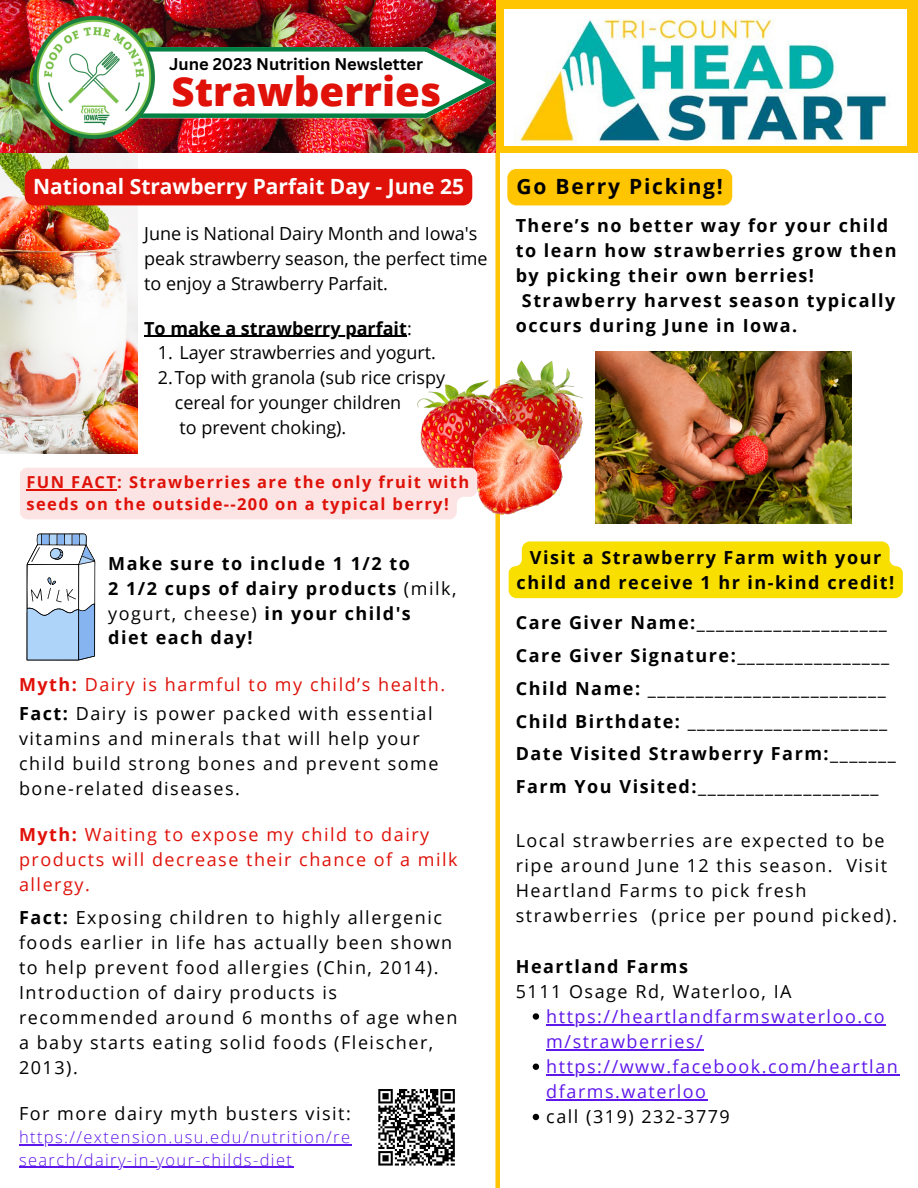
<style>
.page{position:relative;width:918px;height:1188px;background:#fff}
.page>*{position:absolute;margin:0;border:0;box-sizing:border-box;transform-origin:0 0}
.t1{font:800 40.2px "Open Sans";color:#df1109}
.t2{font:700 21px "Open Sans";color:#fff}
.t3{font:700 21px "Open Sans";letter-spacing:.085em;color:#000}
.t4{font:18px/25px "Open Sans";letter-spacing:.085em;color:#000}
.t5{font:700 18px/24.8px "Open Sans";letter-spacing:.085em;color:#000}
.t6{font:18px/24.8px "Open Sans";color:#000}
.t7{font:18px/25px "Open Sans";letter-spacing:.085em;color:#df1109}
.t8{font:18px/25.2px "Open Sans";letter-spacing:.085em;color:#5e17eb}
.t9{font:700 18px "Open Sans";color:#000}
.t10{font:700 16.5px "Open Sans";letter-spacing:.085em;color:#df1109}
.t11{font:300 16.5px/22.5px "Open Sans";letter-spacing:.085em;color:#5e17eb}
.t12{font:700 16.5px "Canva Sans";color:#000}
.s1{font-weight:400}
.s2{font-weight:700}
</style>
<div class="page">
<div style="left:0;top:0;width:918px;height:153px;background:#ffc501"></div>
<img style="left:504px;top:9px;width:403px;height:137px">
<div style="left:495px;top:141px;width:5px;height:1047px;background:#ffc501"></div>
<img style="left:0;top:0;width:495px;height:153px">
<svg style="left:155px;top:47px;width:341px;height:71px;background:#d7d8d2"></svg>
<img style="left:33px;top:17px;width:122px;height:121px">
<svg style="left:533px;top:1013px;width:6px;height:7px"></svg>
<hr style="left:546px;top:1024px;width:340px;height:2px;background:#5e17eb">
<hr style="left:546px;top:1049px;width:158px;height:2px;background:#5e17eb">
<svg style="left:533px;top:1064px;width:6px;height:6px"></svg>
<hr style="left:546px;top:1074px;width:353px;height:2px;background:#5e17eb">
<hr style="left:546px;top:1099px;width:162px;height:2px;background:#5e17eb">
<svg style="left:533px;top:1114px;width:6px;height:6px"></svg>
<img style="left:596px;top:352px;width:255px;height:172px">
<img style="left:0;top:153px;width:138px;height:301px">
<svg style="left:378px;top:1089px;width:77px;height:77px"></svg>
<img style="left:418px;top:361px;width:164px;height:154px">
<svg style="left:27px;top:534px;width:68px;height:126px"></svg>
<hr style="left:144px;top:336px;width:263px;height:1px;background:#000">
<div style="left:25px;top:169px;width:447px;height:36px;background:#df1109"></div>
<div style="left:507px;top:169px;width:225px;height:36px;background:#ffc501;border-radius:9px"></div>
<div style="left:509px;top:541px;width:394px;height:57px;background:#f8df00"></div>
<div style="left:20px;top:468px;width:457px;height:51px;background:#fbe4e3"></div>
<hr style="left:27px;top:489px;width:90px;height:1px;background:#df1109">
<hr style="left:19px;top:1144px;width:333px;height:1px;background:#5e17eb">
<hr style="left:19px;top:1167px;width:274px;height:1px;background:#5e17eb">
<p class="t12" style="left:169px;top:52px;width:256px">June 2023 Nutrition Newsletter</p>
<p class="t1" style="left:172px;top:63px;width:271px">Strawberries</p>
<p class="t2" style="left:33px;top:172px;width:432px">National Strawberry Parfait Day - June 25</p>
<p class="t3" style="left:517px;top:172px;width:208px">Go Berry Picking!</p>
<p class="t6" style="left:144px;top:221px;width:345px">June is National Dairy Month and Iowa's peak strawberry season, the perfect time to enjoy a Strawberry Parfait.</p>
<p class="t9" style="left:144px;top:315px;width:269px">To make a strawberry parfait<span class="s1">:</span></p>
<p class="t6" style="left:158px;top:340px;width:280px">1. Layer strawberries and yogurt.</p>
<p class="t6" style="left:175px;top:365px;width:272px;text-indent:-17px">2.Top with granola (sub rice crispy cereal for younger children<br>to prevent choking).</p>
<p class="t10" style="left:27px;top:470px;width:444px">FUN FACT: Strawberries are the only fruit with</p>
<p class="t10" style="left:27px;top:493px;width:424px">seeds on the outside--200 on a typical berry!</p>
<p class="t5" style="left:108px;top:551px;width:303px">Make sure to include 1 1/2 to</p>
<p class="t5" style="left:108px;top:576px;width:350px">2 1/2 cups of dairy products <span class="s1">(milk, yogurt, cheese)</span> in your child's<br>diet each day!</p>
<p class="t7" style="left:19px;top:672px;width:428px"><span class="s2">Myth:</span> Dairy is harmful to my child’s health.</p>
<p class="t4" style="left:19px;top:701px;width:421px"><span class="s2">Fact:</span> Dairy is power packed with essential vitamins and minerals that will help your child build strong bones and prevent some bone-related diseases.</p>
<p class="t7" style="left:19px;top:822px;width:440px"><span class="s2">Myth:</span> Waiting to expose my child to dairy products will decrease their chance of a milk allergy.</p>
<p class="t4" style="left:19px;top:905px;width:440px"><span class="s2">Fact:</span> Exposing children to highly allergenic foods earlier in life has actually been shown to help prevent food allergies (Chin, 2014).<br>Introduction of dairy products is recommended around 6 months of age when a baby starts eating solid foods (Fleischer, 2013).</p>
<p class="t4" style="left:19px;top:1100px;width:333px">For more dairy myth busters visit:</p>
<p class="t11" style="left:19px;top:1126px;width:333px">https://extension.usu.edu/nutrition/re search/dairy-in-your-childs-diet</p>
<p class="t5" style="left:516px;top:213px;width:374px">There’s no better way for your child</p>
<p class="t5" style="left:516px;top:238px;width:382px">to learn how strawberries grow then</p>
<p class="t5" style="left:516px;top:263px;width:300px">by picking their own berries!</p>
<p class="t5" style="left:522px;top:288px;width:375px">Strawberry harvest season typically</p>
<p class="t5" style="left:516px;top:313px;width:283px">occurs during June in Iowa.</p>
<p class="t5" style="left:530px;top:545px;width:353px">Visit a Strawberry Farm with your</p>
<p class="t5" style="left:517px;top:570px;width:379px">child and receive 1 hr in-kind credit!</p>
<p class="t4" style="left:516px;top:610px;width:373px"><span class="s2">Care Giver Name:</span>____________________</p>
<p class="t5" style="left:516px;top:643px;width:375px">Care Giver Signature:<span class="s1">________________</span></p>
<p class="t4" style="left:516px;top:675px;width:372px"><span class="s2">Child Name:</span> _________________________</p>
<p class="t4" style="left:516px;top:708px;width:373px"><span class="s2">Child Birthdate:</span> _____________________</p>
<p class="t5" style="left:516px;top:741px;width:382px">Date Visited Strawberry Farm:<span class="s1">_______</span></p>
<p class="t4" style="left:516px;top:774px;width:364px"><span class="s2">Farm You Visited:</span>___________________</p>
<p class="t4" style="left:516px;top:827px;width:383px">Local strawberries are expected to be ripe around June 12 this season. Visit Heartland Farms to pick fresh strawberries (price per pound picked).</p>
<p class="t5" style="left:516px;top:953px;width:174px">Heartland Farms</p>
<p class="t4" style="left:516px;top:978px;width:277px">5111 Osage Rd, Waterloo, IA</p>
<p class="t8" style="left:546px;top:1003px;width:340px">https://heartlandfarmswaterloo.co m/strawberries/</p>
<p class="t8" style="left:546px;top:1054px;width:353px">https://www.facebook.com/heartlan dfarms.waterloo</p>
<p class="t4" style="left:546px;top:1104px;width:185px">call (319) 232-3779</p>
</div>
